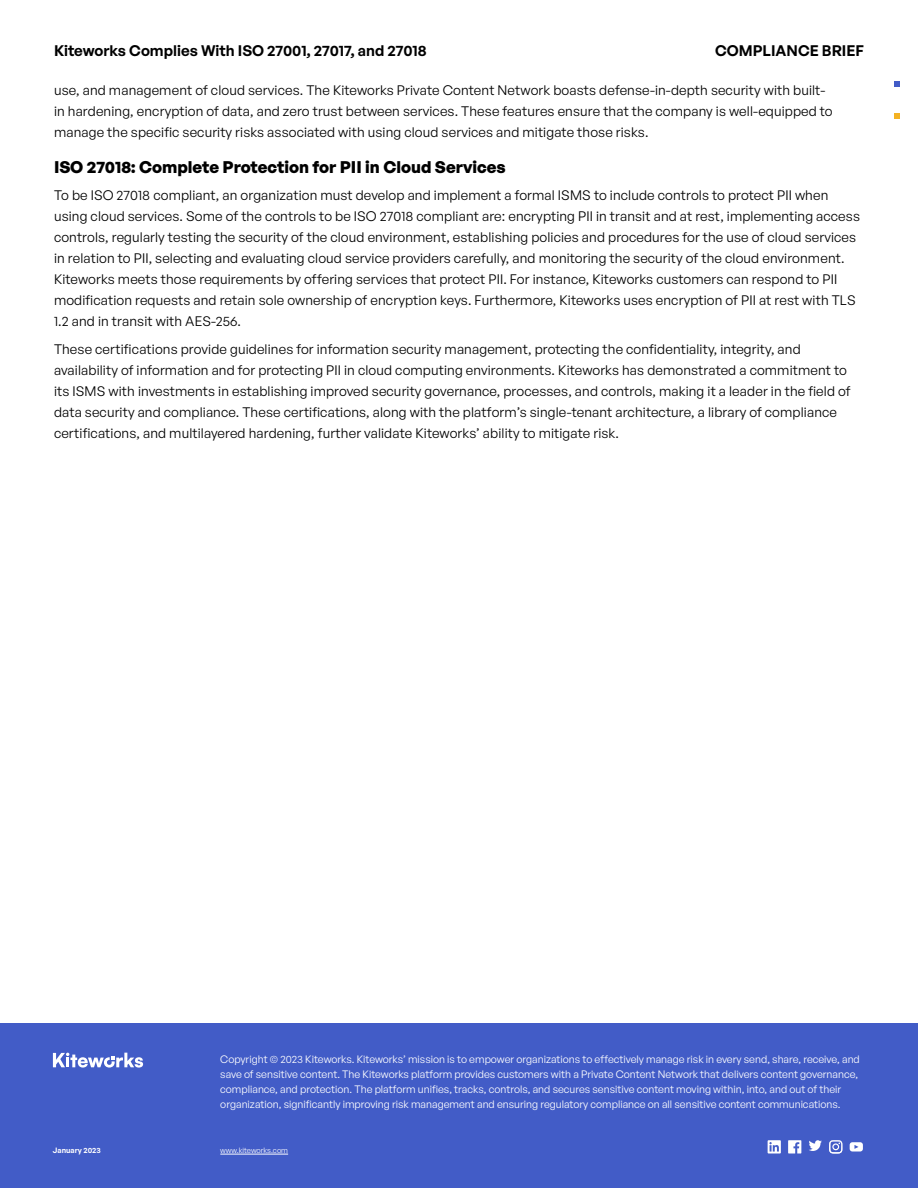
<style>
.page{position:relative;width:918px;height:1188px;background:#fff}
.page>*{position:absolute;margin:0;border:0;box-sizing:border-box;transform-origin:0 0}
.t1{font:700 16.5px "General Sans";color:#000}
.t2{font:600 15px "General Sans";color:#000}
.t3{font:13.5px/21px "General Sans";letter-spacing:.01em;color:#000}
.t4{font:10.5px/15px "General Sans";color:#fff}
.t5{font:7.5px "General Sans";color:#fff}
.t6{font:600 7.5px "General Sans";color:#fff}
</style>
<div class="page">
<svg style="left:894px;top:81px;width:6px;height:6px"></svg>
<svg style="left:894px;top:113px;width:6px;height:6px"></svg>
<div style="left:0;top:1024px;width:918px;height:164px;background:#425cc7"></div>
<hr style="left:220px;top:1154px;width:68px;height:1px;background:#fff">
<svg style="left:53px;top:1053px;width:90px;height:15px"></svg>
<svg style="left:768px;top:1140px;width:13px;height:13px"></svg>
<svg style="left:788px;top:1140px;width:13px;height:13px"></svg>
<svg style="left:809px;top:1140px;width:13px;height:11px"></svg>
<svg style="left:829px;top:1140px;width:13px;height:13px"></svg>
<svg style="left:850px;top:1142px;width:13px;height:10px"></svg>
<p class="t2" style="left:54px;top:41px;width:374px">Kiteworks Complies With ISO 27001, 27017, and 27018</p>
<p class="t2" style="left:715px;top:41px;width:150px">COMPLIANCE BRIEF</p>
<p class="t3" style="left:54px;top:79px;width:780px">use, and management of cloud services. The Kiteworks Private Content Network boasts defense-in-depth security with built&shy;in hardening, encryption of data, and zero trust between services. These features ensure that the company is well-equipped to manage the specific security risks associated with using cloud services and mitigate those risks.</p>
<p class="t1" style="left:54px;top:156px;width:453px">ISO 27018: Complete Protection for PII in Cloud Services</p>
<p class="t3" style="left:54px;top:185px;width:808px">To be ISO 27018 compliant, an organization must develop and implement a formal ISMS to include controls to protect PII when using cloud services. Some of the controls to be ISO 27018 compliant are: encrypting PII in transit and at rest, implementing access controls, regularly testing the security of the cloud environment, establishing policies and procedures for the use of cloud services in relation to PII, selecting and evaluating cloud service providers carefully, and monitoring the security of the cloud environment.<br>Kiteworks meets those requirements by offering services that protect PII. For instance, Kiteworks customers can respond to PII modification requests and retain sole ownership of encryption keys. Furthermore, Kiteworks uses encryption of PII at rest with TLS 1.2 and in transit with AES-256.</p>
<p class="t3" style="left:54px;top:338px;width:798px">These certifications provide guidelines for information security management, protecting the confidentiality, integrity, and availability of information and for protecting PII in cloud computing environments. Kiteworks has demonstrated a commitment to its ISMS with investments in establishing improved security governance, processes, and controls, making it a leader in the field of data security and compliance. These certifications, along with the platform’s single-tenant architecture, a library of compliance certifications, and multilayered hardening, further validate Kiteworks’ ability to mitigate risk.</p>
<p class="t4" style="left:220px;top:1052px;width:641px">Copyright © 2023 Kiteworks. Kiteworks’ mission is to empower organizations to effectively manage risk in every send, share, receive, and save of sensitive content. The Kiteworks platform provides customers with a Private Content Network that delivers content governance, compliance, and protection. The platform unifies, tracks, controls, and secures sensitive content moving within, into, and out of their organization, significantly improving risk management and ensuring regulatory compliance on all sensitive content communications.</p>
<p class="t6" style="left:53px;top:1146px;width:49px">January 2023</p>
<p class="t5" style="left:220px;top:1146px;width:69px">www.kiteworks.com</p>
</div>
